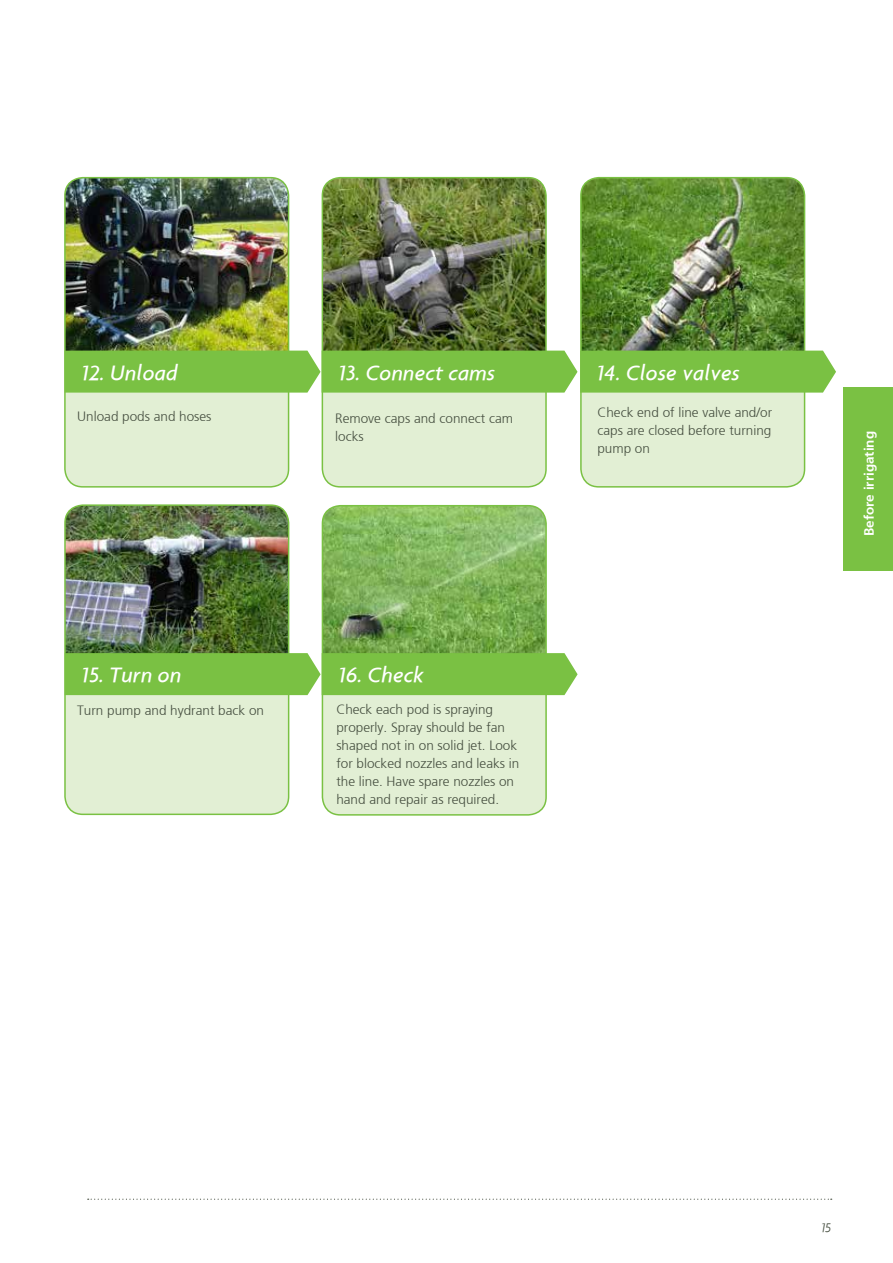
<style>
.page{position:relative;width:893px;height:1263px;background:#fff}
.page>*{position:absolute;margin:0;border:0;box-sizing:border-box;transform-origin:0 0}
.t1{font:italic 500 22.5px "Agenda";letter-spacing:.01em;color:#fff}
.t2{font:300 13.5px/18px "Frutiger";color:#444d3e}
.t3{font:700 13.5px "Frutiger";color:#fff}
.t4{font:italic 300 13.5px "Agenda";color:#444d3e}
</style>
<div class="page">
<svg style="left:88px;top:1198px;width:744px;height:2px"></svg>
<div style="left:65px;top:178px;width:224px;height:309px;background:#e2efd4;border-radius:18px"></div>
<img style="left:65px;top:178px;width:224px;height:173px">
<div style="left:64px;top:177px;width:225px;height:311px;border:2px solid #7ac143;border-radius:18px"></div>
<div style="left:322px;top:178px;width:224px;height:309px;background:#e2efd4;border-radius:18px"></div>
<img style="left:322px;top:178px;width:222px;height:173px">
<div style="left:322px;top:177px;width:225px;height:311px;border:2px solid #7ac143;border-radius:18px"></div>
<div style="left:581px;top:178px;width:224px;height:309px;background:#e2efd4;border-radius:18px"></div>
<img style="left:581px;top:178px;width:224px;height:173px">
<div style="left:580px;top:177px;width:225px;height:311px;border:2px solid #7ac143;border-radius:18px"></div>
<div style="left:65px;top:351px;width:771px;height:42px;background:#7ac143"></div>
<div style="left:65px;top:505px;width:224px;height:309px;background:#e2efd4;border-radius:18px"></div>
<img style="left:67px;top:505px;width:222px;height:148px">
<div style="left:64px;top:504px;width:225px;height:311px;border:2px solid #7ac143;border-radius:18px"></div>
<div style="left:322px;top:506px;width:224px;height:309px;background:#e2efd4;border-radius:18px"></div>
<img style="left:322px;top:506px;width:224px;height:147px">
<div style="left:322px;top:505px;width:225px;height:311px;border:2px solid #7ac143;border-radius:18px"></div>
<div style="left:65px;top:653px;width:513px;height:42px;background:#7ac143"></div>
<div style="left:843px;top:387px;width:50px;height:183px;background:#7ac143"></div>
<h1 class="t1" style="left:81px;top:359px;width:98px">12. Unload</h1>
<p class="t2" style="left:77px;top:408px;width:136px">Unload pods and hoses</p>
<h1 class="t1" style="left:338px;top:359px;width:158px">13. Connect cams</h1>
<h1 class="t1" style="left:597px;top:359px;width:145px">14. Close valves</h1>
<p class="t2" style="left:597px;top:404px;width:176px;text-align:justify">Check end of line valve and/or caps are closed before turning pump on</p>
<p class="t2" style="left:335px;top:409px;width:179px">Remove caps and connect cam locks</p>
<h1 class="t1" style="left:81px;top:661px;width:101px">15. Turn on</h1>
<p class="t2" style="left:77px;top:702px;width:188px">Turn pump and hydrant back on</p>
<h1 class="t1" style="left:338px;top:661px;width:87px">16. Check</h1>
<p class="t2" style="left:336px;top:701px;width:185px">Check each pod is spraying properly. Spray should be fan shaped not in on solid jet. Look for blocked nozzles and leaks in the line. Have spare nozzles on hand and repair as required.</p>
<p class="t3" style="left:861px;top:536px;width:107px;rotate:-90deg">Before irrigating</p>
<p class="t4" style="left:821px;top:1220px;width:11px">15</p>
</div>
